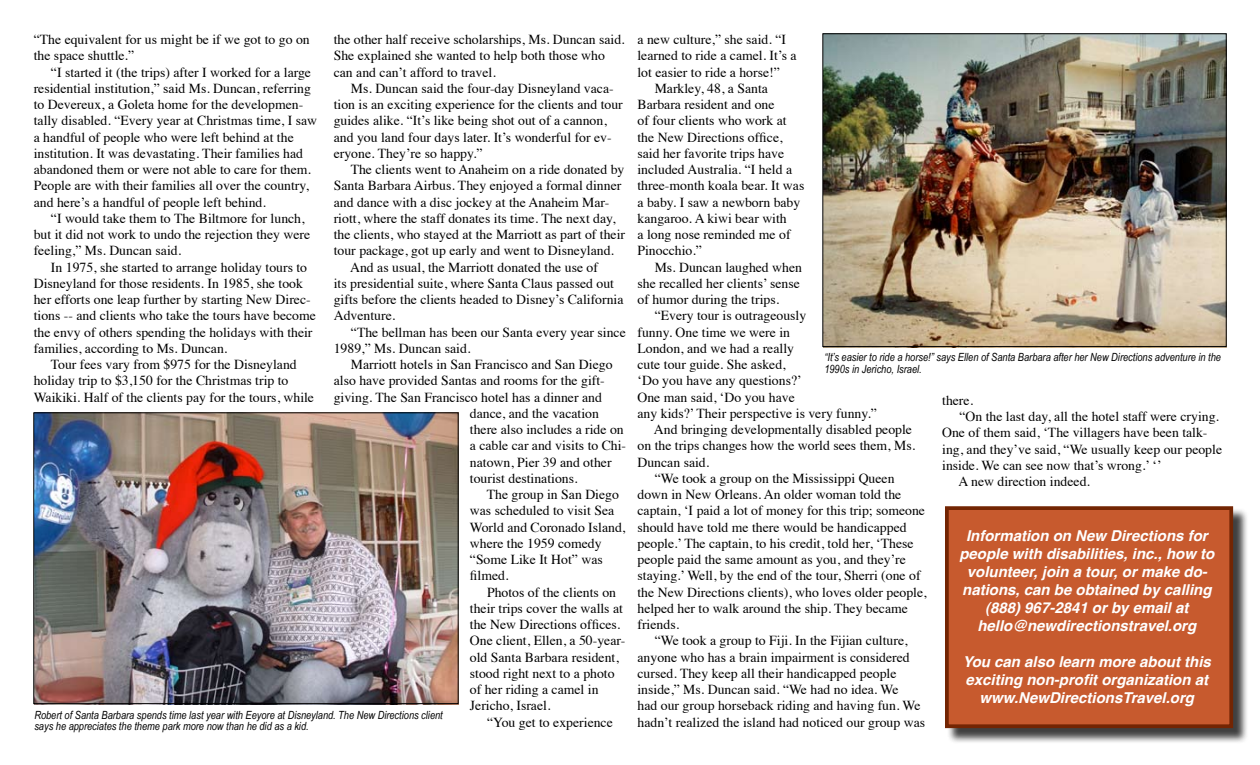
<style>
.page{position:relative;width:1260px;height:765px;background:#fff}
.page>*{position:absolute;margin:0;border:0;box-sizing:border-box;transform-origin:0 0}
.t1{font:italic 700 15px/18px "Helvetica";color:#fff;text-align:center}
.t2{font:13.75px/16.2px "Times";color:#000}
.t3{font:italic 11.25px/11.2px "Arial Narrow";color:#000}
</style>
<div class="page">
<img style="left:34px;top:413px;width:425px;height:292px">
<img style="left:824px;top:35px;width:401px;height:310px">
<div style="left:947px;top:508px;width:302px;height:235px;background:#000;opacity:.75"></div>
<div style="left:945px;top:506px;width:288px;height:222px;background:#c75a2e;border:4px solid #732503"></div>
<div style="left:822px;top:33px;width:405px;height:314px;border:1px solid #000"></div>
<div style="left:33px;top:412px;width:425px;height:292px;border:1px solid #000"></div>
<p class="t2" style="left:34px;top:30px;width:278px">“The equivalent for us might be if we got to go on the space shuttle.”</p>
<p class="t2" style="left:34px;top:63px;width:285px;text-indent:17px">“I started it (the trips) after I worked for a large residential institution,” said Ms. Duncan, referring to Devereux, a Goleta home for the developmen&shy;tally disabled. “Every year at Christmas time, I saw a handful of people who were left behind at the institution. It was devastating. Their families had abandoned them or were not able to care for them.<br>People are with their families all over the country, and here’s a handful of people left behind.</p>
<p class="t2" style="left:34px;top:209px;width:278px;text-indent:17px">“I would take them to The Biltmore for lunch, but it did not work to undo the rejection they were feeling,” Ms. Duncan said.</p>
<p class="t2" style="left:34px;top:258px;width:284px;text-indent:17px">In 1975, she started to arrange holiday tours to Disneyland for those residents. In 1985, she took her efforts one leap further by starting New Direc&shy;tions -- and clients who take the tours have become the envy of others spending the holidays with their families, according to Ms. Duncan.</p>
<p class="t2" style="left:34px;top:355px;width:282px;text-indent:17px">Tour fees vary from $975 for the Disneyland holiday trip to $3,150 for the Christmas trip to<br>Waikiki. Half of the clients pay for the tours, while</p>
<p class="t2" style="left:334px;top:30px;width:292px">the other half receive scholarships, Ms. Duncan said.<br>She explained she wanted to help both those who can and can’t afford to travel.</p>
<p class="t2" style="left:334px;top:79px;width:291px;text-indent:17px">Ms. Duncan said the four-day Disneyland vaca&shy;tion is an exciting experience for the clients and tour guides alike. “It’s like being shot out of a cannon, and you land four days later. It’s wonderful for ev&shy;eryone. They’re so happy.”</p>
<p class="t2" style="left:351px;top:160px;width:275px">The clients went to Anaheim on a ride donated by</p>
<p class="t2" style="left:334px;top:176px;width:289px">Santa Barbara Airbus. They enjoyed a formal dinner</p>
<p class="t2" style="left:334px;top:193px;width:277px">and dance with a disc jockey at the Anaheim Mar-</p>
<p class="t2" style="left:334px;top:209px;width:283px">riott, where the staff donates its time. The next day,</p>
<p class="t2" style="left:334px;top:225px;width:293px">the clients, who stayed at the Marriott as part of their</p>
<p class="t2" style="left:334px;top:241px;width:282px">tour package, got up early and went to Disneyland.</p>
<p class="t2" style="left:350px;top:258px;width:249px">And as usual, the Marriott donated the use of</p>
<p class="t2" style="left:334px;top:274px;width:282px">its presidential suite, where Santa Claus passed out</p>
<p class="t2" style="left:334px;top:290px;width:291px">gifts before the clients headed to Disney’s California</p>
<p class="t2" style="left:334px;top:306px;width:63px">Adventure.</p>
<p class="t2" style="left:351px;top:323px;width:276px">“The bellman has been our Santa every year since</p>
<p class="t2" style="left:334px;top:339px;width:138px">1989,” Ms. Duncan said.</p>
<p class="t2" style="left:351px;top:355px;width:263px">Marriott hotels in San Francisco and San Diego</p>
<p class="t2" style="left:334px;top:371px;width:273px">also have provided Santas and rooms for the gift-</p>
<p class="t2" style="left:334px;top:388px;width:270px">giving. The San Francisco hotel has a dinner and</p>
<p class="t2" style="left:470px;top:404px;width:131px">dance, and the vacation</p>
<p class="t2" style="left:470px;top:420px;width:155px">there also includes a ride on</p>
<p class="t2" style="left:470px;top:437px;width:158px">a cable car and visits to Chi-</p>
<p class="t2" style="left:470px;top:453px;width:143px">natown, Pier 39 and other</p>
<p class="t2" style="left:470px;top:469px;width:109px">tourist destinations.</p>
<p class="t2" style="left:487px;top:485px;width:134px">The group in San Diego</p>
<p class="t2" style="left:470px;top:502px;width:146px">was scheduled to visit Sea</p>
<p class="t2" style="left:470px;top:518px;width:157px">World and Coronado Island,</p>
<p class="t2" style="left:470px;top:534px;width:133px">where the 1959 comedy</p>
<p class="t2" style="left:470px;top:550px;width:134px">“Some Like It Hot” was</p>
<p class="t2" style="left:470px;top:567px;width:40px">filmed.</p>
<p class="t2" style="left:487px;top:583px;width:131px">Photos of the clients on</p>
<p class="t2" style="left:470px;top:599px;width:155px">their trips cover the walls at</p>
<p class="t2" style="left:470px;top:615px;width:152px">the New Directions offices.</p>
<p class="t2" style="left:470px;top:632px;width:157px">One client, Ellen, a 50-year-</p>
<p class="t2" style="left:470px;top:648px;width:150px">old Santa Barbara resident,</p>
<p class="t2" style="left:470px;top:664px;width:146px">stood right next to a photo</p>
<p class="t2" style="left:470px;top:680px;width:130px">of her riding a camel in</p>
<p class="t2" style="left:470px;top:697px;width:82px">Jericho, Israel.</p>
<p class="t2" style="left:487px;top:713px;width:127px">“You get to experience</p>
<p class="t3" style="left:34px;top:709px;width:410px">Robert of Santa Barbara spends time last year with Eeyore at Disneyland. The New Directions client says he appreciates the theme park more now than he did as a kid.</p>
<p class="t2" style="left:638px;top:30px;width:150px">a new culture,” she said. “I</p>
<p class="t2" style="left:638px;top:46px;width:161px">learned to ride a camel. It’s a</p>
<p class="t2" style="left:638px;top:63px;width:144px">lot easier to ride a horse!”</p>
<p class="t2" style="left:655px;top:79px;width:115px">Markley, 48, a Santa</p>
<p class="t2" style="left:638px;top:95px;width:139px">Barbara resident and one</p>
<p class="t2" style="left:638px;top:111px;width:151px">of four clients who work at</p>
<p class="t2" style="left:638px;top:128px;width:147px">the New Directions office,</p>
<p class="t2" style="left:638px;top:144px;width:148px">said her favorite trips have</p>
<p class="t2" style="left:638px;top:160px;width:156px">included Australia. “I held a</p>
<p class="t2" style="left:638px;top:176px;width:168px">three-month koala bear. It was</p>
<p class="t2" style="left:638px;top:193px;width:164px">a baby. I saw a newborn baby</p>
<p class="t2" style="left:638px;top:209px;width:151px">kangaroo. A kiwi bear with</p>
<p class="t2" style="left:638px;top:225px;width:155px">a long nose reminded me of</p>
<p class="t2" style="left:638px;top:241px;width:66px">Pinocchio.”</p>
<p class="t2" style="left:655px;top:258px;width:149px">Ms. Duncan laughed when</p>
<p class="t2" style="left:638px;top:274px;width:164px">she recalled her clients’ sense</p>
<p class="t2" style="left:638px;top:290px;width:143px">of humor during the trips.</p>
<p class="t2" style="left:655px;top:306px;width:153px">“Every tour is outrageously</p>
<p class="t2" style="left:638px;top:323px;width:154px">funny. One time we were in</p>
<p class="t2" style="left:638px;top:339px;width:158px">London, and we had a really</p>
<p class="t2" style="left:638px;top:355px;width:150px">cute tour guide. She asked,</p>
<p class="t2" style="left:638px;top:371px;width:166px">‘Do you have any questions?’</p>
<p class="t2" style="left:638px;top:388px;width:159px">One man said, ‘Do you have</p>
<p class="t2" style="left:638px;top:404px;width:241px">any kids?’ Their perspective is very funny.”</p>
<p class="t2" style="left:654px;top:420px;width:260px">And bringing developmentally disabled people</p>
<p class="t2" style="left:638px;top:436px;width:279px">on the trips changes how the world sees them, Ms.</p>
<p class="t2" style="left:638px;top:453px;width:73px">Duncan said.</p>
<p class="t2" style="left:655px;top:469px;width:241px">“We took a group on the Mississippi Queen</p>
<p class="t2" style="left:638px;top:485px;width:265px">down in New Orleans. An older woman told the</p>
<p class="t2" style="left:638px;top:501px;width:289px">captain, ‘I paid a lot of money for this trip; someone</p>
<p class="t2" style="left:638px;top:518px;width:271px">should have told me there would be handicapped</p>
<p class="t2" style="left:638px;top:534px;width:278px">people.’ The captain, to his credit, told her, ‘These</p>
<p class="t2" style="left:638px;top:550px;width:270px">people paid the same amount as you, and they’re</p>
<p class="t2" style="left:638px;top:566px;width:285px">staying.’ Well, by the end of the tour, Sherri (one of</p>
<p class="t2" style="left:638px;top:583px;width:291px">the New Directions clients), who loves older people,</p>
<p class="t2" style="left:638px;top:599px;width:272px">helped her to walk around the ship. They became</p>
<p class="t2" style="left:638px;top:615px;width:43px">friends.</p>
<p class="t2" style="left:655px;top:631px;width:254px">“We took a group to Fiji. In the Fijian culture,</p>
<p class="t2" style="left:638px;top:648px;width:274px">anyone who has a brain impairment is considered</p>
<p class="t2" style="left:638px;top:664px;width:261px">cursed. They keep all their handicapped people</p>
<p class="t2" style="left:638px;top:680px;width:263px">inside,” Ms. Duncan said. “We had no idea. We</p>
<p class="t2" style="left:638px;top:696px;width:285px">had our group horseback riding and having fun. We</p>
<p class="t2" style="left:638px;top:713px;width:289px">hadn’t realized the island had noticed our group was</p>
<p class="t3" style="left:824px;top:352px;width:398px">“It’s easier to ride a horse!” says Ellen of Santa Barbara after her New Directions adventure in the<br>1990s in Jericho, Israel.</p>
<p class="t2" style="left:942px;top:391px;width:32px">there.</p>
<p class="t2" style="left:959px;top:407px;width:261px">“On the last day, all the hotel staff were crying.</p>
<p class="t2" style="left:942px;top:423px;width:267px">One of them said, ‘The villagers have been talk-</p>
<p class="t2" style="left:942px;top:440px;width:281px">ing, and they’ve said, “We usually keep our people</p>
<p class="t2" style="left:942px;top:456px;width:221px">inside. We can see now that’s wrong.’ ‘’</p>
<p class="t2" style="left:959px;top:472px;width:133px">A new direction indeed.</p>
<p class="t1" style="left:959px;top:527px;width:257px">Information on New Directions for people with disabilities, inc., how to volunteer, join a tour, or make do&shy;nations, can be obtained by calling (888) 967-2841 or by email at hello@newdirectionstravel.org</p>
<p class="t1" style="left:963px;top:653px;width:250px">You can also learn more about this exciting non-profit organization at www.NewDirectionsTravel.org</p>
</div>
